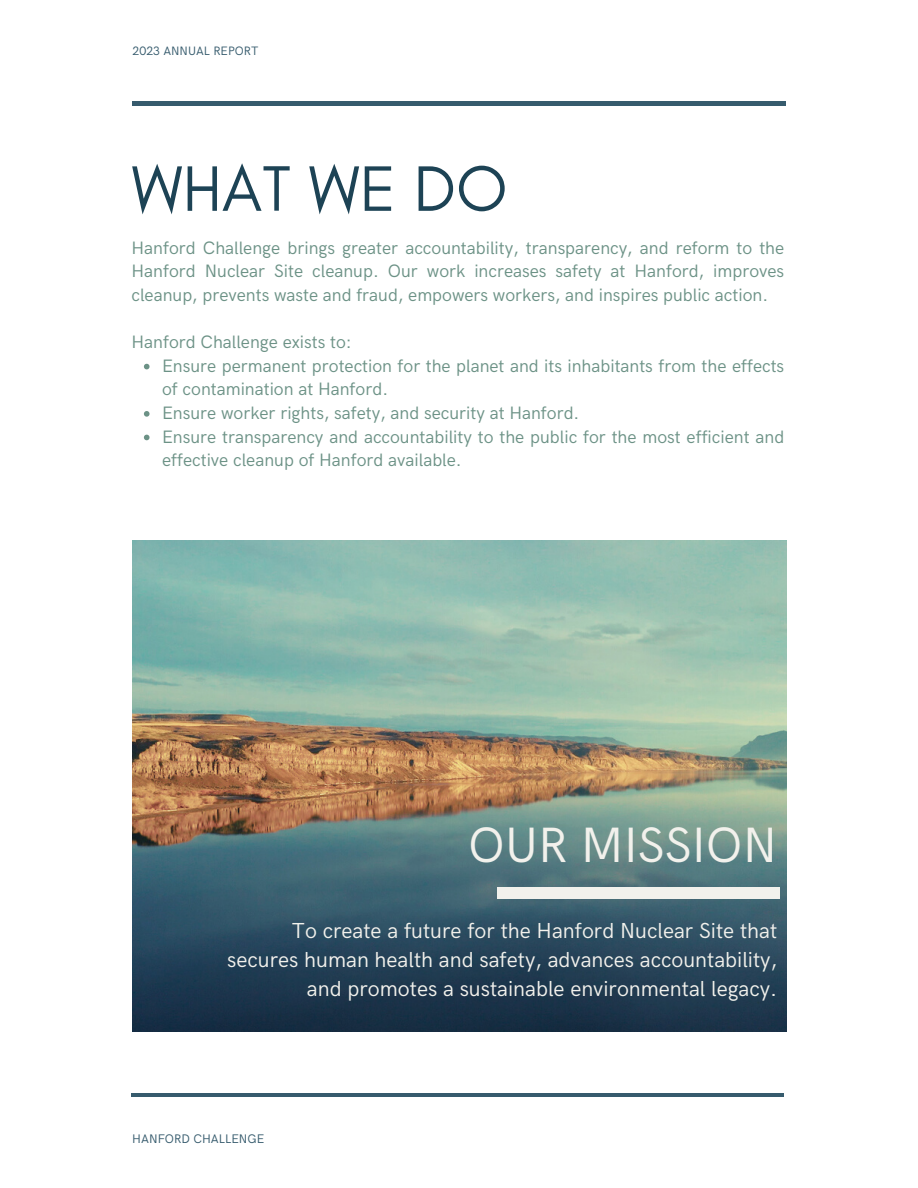
<style>
.page{position:relative;width:918px;height:1188px;background:#fff}
.page>*{position:absolute;margin:0;border:0;box-sizing:border-box;transform-origin:0 0}
.t1{font:65.4px "Glacial Indifference";color:#1d4355}
.t2{font:49.8px "HK Grotesk";color:#f2f1ec}
.t3{font:21.75px/29.2px "HK Grotesk";color:#f2f1ec;text-align:right}
.t4{font:18px/23.7px "HK Grotesk";color:#6c9286}
.t5{font:12.45px "HK Grotesk";color:#365b6d}
.t6{font:12.15px "HK Grotesk";color:#365b6d}
</style>
<div class="page">
<hr style="left:132px;top:1093px;width:652px;height:4px;background:#365b6d">
<hr style="left:132px;top:102px;width:654px;height:3px;background:#365b6d">
<svg style="left:144px;top:364px;width:6px;height:5px"></svg>
<svg style="left:144px;top:411px;width:6px;height:6px"></svg>
<svg style="left:144px;top:435px;width:6px;height:5px"></svg>
<img style="left:133px;top:540px;width:653px;height:492px">
<div style="left:497px;top:887px;width:282px;height:12px;background:#f2f1ec"></div>
<p class="t6" style="left:133px;top:44px;width:127px">2023 ANNUAL REPORT</p>
<p class="t1" style="left:132px;top:149px;width:378px">WHAT WE DO</p>
<h1 class="t4" style="left:132px;top:236px;width:654px;text-align:justify">Hanford Challenge brings greater accountability, transparency, and reform to the Hanford Nuclear Site cleanup. Our work increases safety at Hanford, improves cleanup, prevents waste and fraud, empowers workers, and inspires public action.</h1>
<h4 class="t4" style="left:132px;top:331px;width:222px">Hanford Challenge exists to:</h4>
<h4 class="t4" style="left:162px;top:354px;width:624px">Ensure permanent protection for the planet and its inhabitants from the effects of contamination at Hanford.</h4>
<p class="t4" style="left:162px;top:402px;width:419px">Ensure worker rights, safety, and security at Hanford.</p>
<p class="t4" style="left:162px;top:425px;width:624px">Ensure transparency and accountability to the public for the most efficient and effective cleanup of Hanford available.</p>
<p class="t2" style="left:468px;top:817px;width:310px">OUR MISSION</p>
<h2 class="t3" style="left:227px;top:916px;width:552px">To create a future for the Hanford Nuclear Site that secures human health and safety, advances accountability, and promotes a sustainable environmental legacy.</h2>
<p class="t5" style="left:132px;top:1132px;width:133px">HANFORD CHALLENGE</p>
</div>
